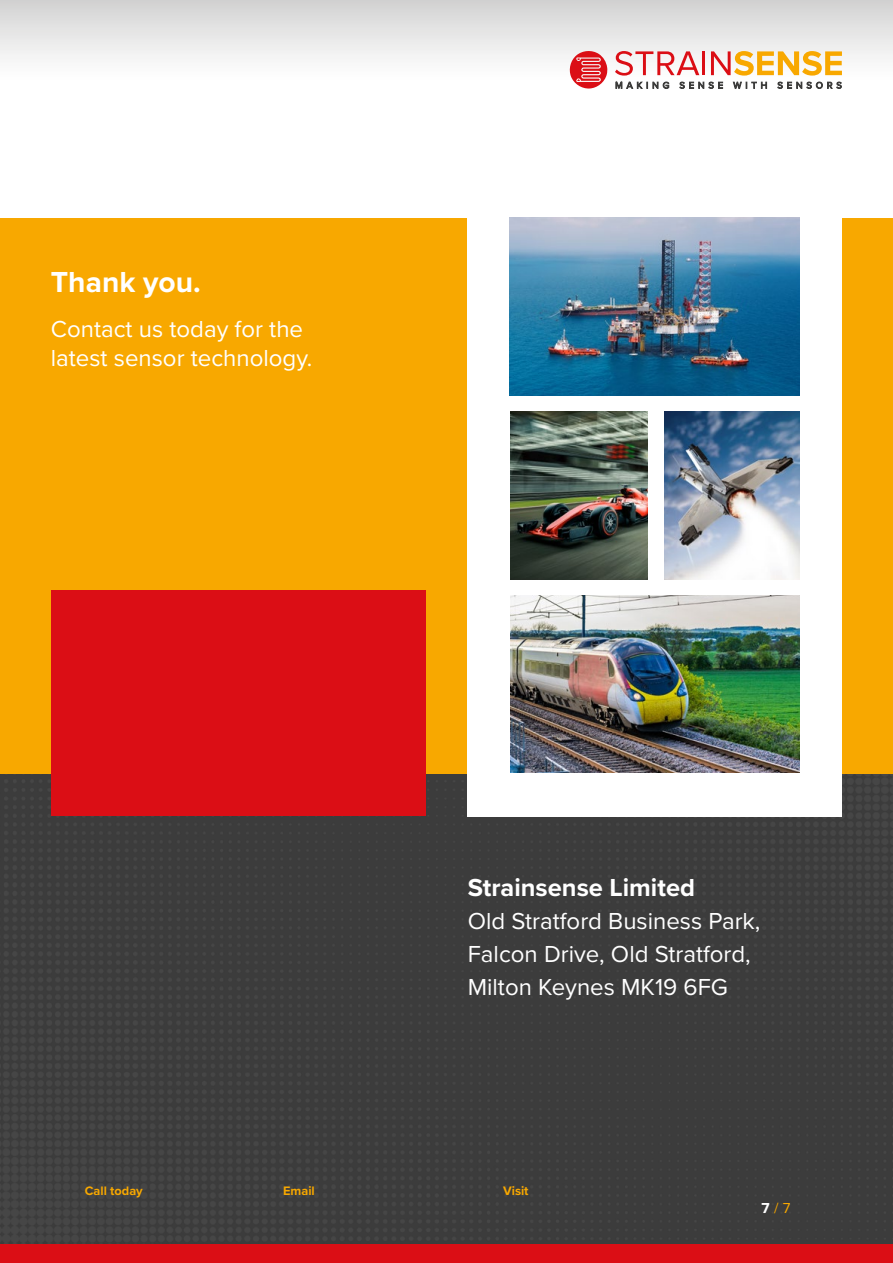
<style>
.page{position:relative;width:893px;height:1263px;background:#fff}
.page>*{position:absolute;margin:0;border:0;box-sizing:border-box;transform-origin:0 0}
.t1{font:700 30px "Proxima Nova";color:#fff}
.t2{font:700 25.5px "Proxima Nova";color:#fff}
.t3{font:24px/33px "Proxima Nova";color:#fff}
.t4{font:15px "Proxima Nova";color:#f8a800}
.t5{font:700 12.75px "Proxima Nova";color:#f8a800}
.s1{font-weight:700;color:#fff}
</style>
<div class="page">
<img style="left:0;top:773px;width:893px;height:472px">
<div style="left:0;top:0;width:893px;height:120px;background:linear-gradient(to bottom,#d8d8d8,#fff)"></div>
<svg style="left:615px;top:51px;width:84px;height:25px"></svg>
<hr style="left:702px;top:51px;width:3px;height:24px;background:#db0e15">
<svg style="left:711px;top:51px;width:131px;height:25px"></svg>
<svg style="left:616px;top:82px;width:53px;height:7px"></svg>
<svg style="left:679px;top:82px;width:44px;height:7px"></svg>
<svg style="left:733px;top:82px;width:34px;height:7px"></svg>
<svg style="left:777px;top:82px;width:65px;height:7px"></svg>
<svg style="left:568px;top:50px;width:39px;height:39px"></svg>
<div style="left:0;top:218px;width:893px;height:555px;background:#f8a800"></div>
<div style="left:51px;top:591px;width:374px;height:225px;background:#db0e15"></div>
<div style="left:468px;top:204px;width:374px;height:612px;background:#fff"></div>
<img style="left:510px;top:218px;width:289px;height:177px">
<img style="left:664px;top:412px;width:135px;height:168px">
<img style="left:510px;top:412px;width:138px;height:168px">
<img style="left:510px;top:595px;width:290px;height:177px">
<div style="left:0;top:1245px;width:893px;height:18px;background:#db0e15"></div>
<p class="t1" style="left:51px;top:259px;width:151px">Thank you.</p>
<p class="t3" style="left:51px;top:314px;width:263px;line-height:28.8px">Contact us today for the latest sensor technology.</p>
<p class="t2" style="left:468px;top:868px;width:229px">Strainsense Limited</p>
<p class="t3" style="left:468px;top:903px;width:294px">Old Stratford Business Park,<br>Falcon Drive, Old Stratford,<br>Milton Keynes MK19 6FG</p>
<p class="t5" style="left:85px;top:1181px;width:59px">Call today</p>
<p class="t5" style="left:283px;top:1181px;width:33px">Email</p>
<p class="t5" style="left:503px;top:1181px;width:27px">Visit</p>
<p class="t4" style="left:762px;top:1197px;width:30px"><span class="s1">7</span> 7/</p>
</div>
